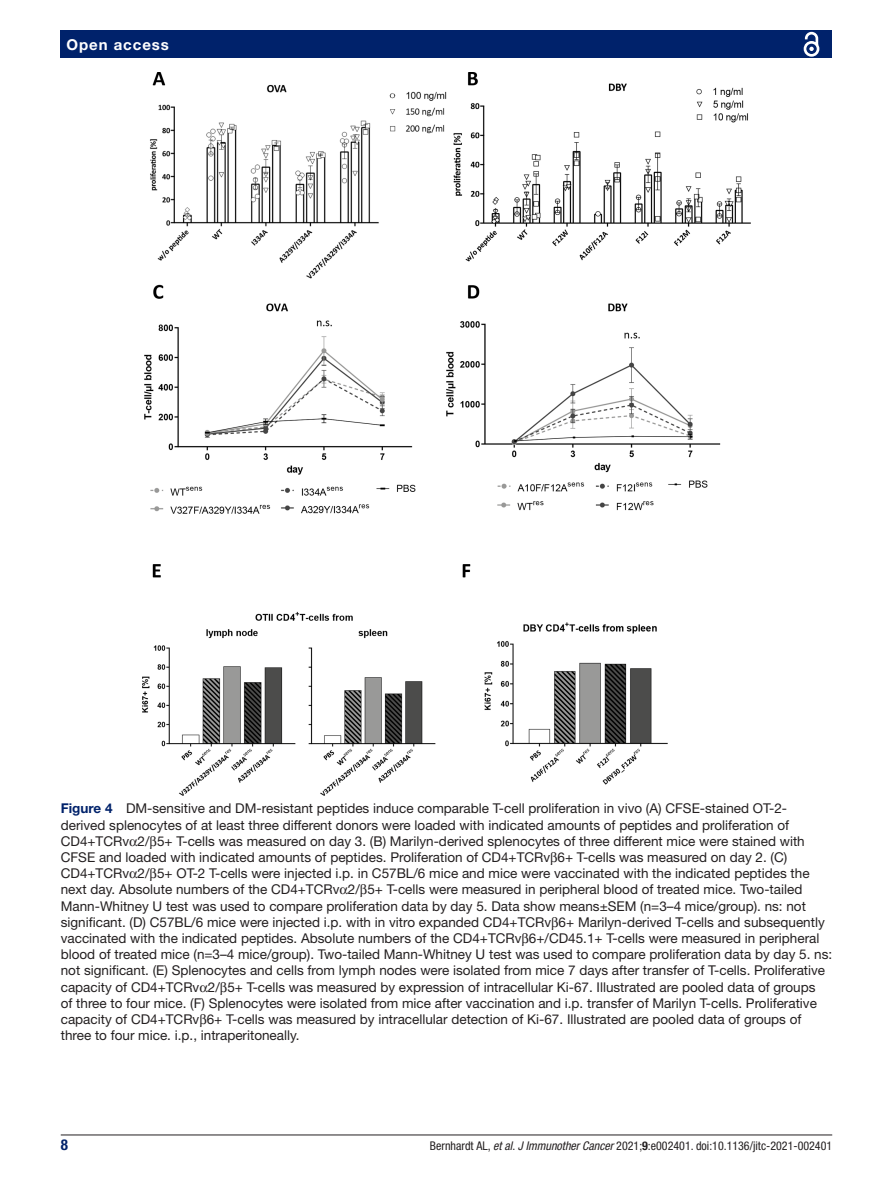
<style>
.page{position:relative;width:893px;height:1191px;background:#fff}
.page>*{position:absolute;margin:0;border:0;box-sizing:border-box;transform-origin:0 0}
.t1{font:700 15px "Helvetica Neue LT Std";letter-spacing:.065em;color:#fff}
.t2{font:700 condensed 15px "Helvetica Neue LT Std";color:#00226b}
.t3{font:13.5px/16.2px "Helvetica Neue LT Std";color:#231f20}
.t4{font:condensed 12px "Helvetica Neue LT Std";color:#231f20}
.s1{font-weight:700;color:#00226b}
.s2{font-style:italic}
.s3{font-weight:700}
</style>
<div class="page">
<hr style="left:61px;top:1134px;width:771px;height:1px;background:#231f20">
<div style="left:61px;top:31px;width:771px;height:27px;background:#00226b"></div>
<svg style="left:803px;top:31px;width:17px;height:26px"></svg>
<img style="left:143px;top:73px;width:607px;height:722px">
<p class="t1" style="left:66px;top:35px;width:104px">Open access</p>
<p class="t3" style="left:61px;top:800px;width:773px"><span class="s1">Figure 4</span> DM-sensitive and DM-resistant peptides induce comparable T-cell proliferation in vivo (A) CFSE-stained OT-2- derived splenocytes of at least three different donors were loaded with indicated amounts of peptides and proliferation of CD4+TCRv 2/ 5+ T-cells was measured on day 3. (B) Marilyn-derived splenocytes of three different mice were stained with CFSE and loaded with indicated amounts of peptides. Proliferation of CD4+TCRv 6+ T-cells was measured on day 2. (C)<br>CD4+TCRv 2/ 5+ OT-2 T-cells were injected i.p. in C57BL/6 mice and mice were vaccinated with the indicated peptides the next day. Absolute numbers of the CD4+TCRv 2/ 5+ T-cells were measured in peripheral blood of treated mice. Two-tailed Mann-Whitney U test was used to compare proliferation data by day 5. Data show means±SEM (n=3–4 mice/group). ns: not significant. (D) C57BL/6 mice were injected i.p. with in vitro expanded CD4+TCRv 6+ Marilyn-derived T-cells and subsequently vaccinated with the indicated peptides. Absolute numbers of the CD4+TCRv 6+/CD45.1+ T-cells were measured in peripheral blood of treated mice (n=3–4 mice/group). Two-tailed Mann-Whitney U test was used to compare proliferation data by day 5. ns: not significant. (E) Splenocytes and cells from lymph nodes were isolated from mice 7 days after transfer of T-cells. Proliferative capacity of CD4+TCRv 2/ 5+ T-cells was measured by expression of intracellular Ki-67. Illustrated are pooled data of groups<br>of three to four mice. (F) Splenocytes were isolated from mice after vaccination and i.p. transfer of Marilyn T-cells. Proliferative capacity of CD4+TCRv 6+ T-cells was measured by intracellular detection of Ki-67. Illustrated are pooled data of groups of three to four mice. i.p., intraperitoneally.</p>
<p class="t2" style="left:61px;top:1135px;width:9px">8</p>
<p class="t4" style="left:430px;top:1138px;width:404px">Bernhardt AL, <span class="s2">et al</span>. <span class="s2">J Immunother Cancer</span> 2021;<span class="s3">9</span>:e002401. doi:10.1136/jitc-2021-002401</p>
</div>
